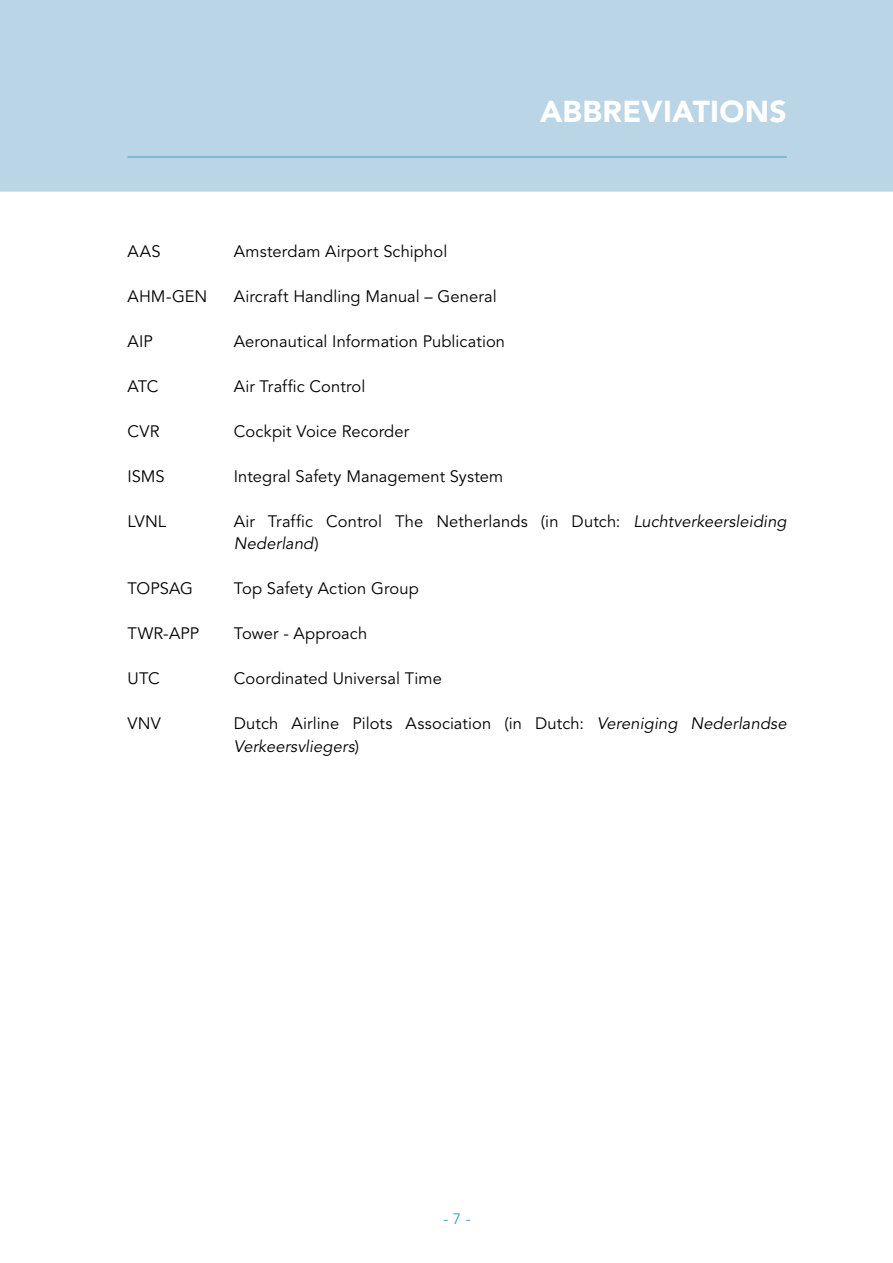
<style>
.page{position:relative;width:893px;height:1263px;background:#fff}
.page>*{position:absolute;margin:0;border:0;box-sizing:border-box;transform-origin:0 0}
.Hoofdstuk_kop_-nr{font:900 30px "Avenir LT Std";letter-spacing:.01em;color:#fff}
.Bodytekst{font:16.5px/22.5px "Avenir LT Std";letter-spacing:.005em;color:#000}
.t1{font:15px "Avenir LT Std";color:#499abb}
.s1{font-style:italic}
</style>
<div class="page">
<div style="left:0;top:0;width:893px;height:192px;background:#bad5e6"></div>
<hr style="left:128px;top:157px;width:659px;height:1px;background:#499abb">
<p class="Hoofdstuk_kop_-nr" style="left:540px;top:93px;width:248px">ABBREVIATIONS</p>
<p class="Bodytekst" style="left:128px;top:240px;width:35px">AAS</p>
<p class="Bodytekst" style="left:234px;top:240px;width:215px">Amsterdam Airport Schiphol</p>
<p class="Bodytekst" style="left:128px;top:285px;width:81px">AHM-GEN</p>
<p class="Bodytekst" style="left:234px;top:285px;width:264px">Aircraft Handling Manual – General</p>
<p class="Bodytekst" style="left:128px;top:330px;width:27px">AIP</p>
<p class="Bodytekst" style="left:234px;top:330px;width:273px">Aeronautical Information Publication</p>
<p class="Bodytekst" style="left:128px;top:375px;width:32px">ATC</p>
<p class="Bodytekst" style="left:234px;top:375px;width:133px">Air Traffic Control</p>
<p class="Bodytekst" style="left:128px;top:420px;width:33px">CVR</p>
<p class="Bodytekst" style="left:234px;top:420px;width:177px">Cockpit Voice Recorder</p>
<p class="Bodytekst" style="left:128px;top:465px;width:39px">ISMS</p>
<p class="Bodytekst" style="left:234px;top:465px;width:271px">Integral Safety Management System</p>
<p class="Bodytekst" style="left:128px;top:510px;width:40px">LVNL</p>
<p class="Bodytekst" style="left:234px;top:510px;width:554px">Air Traffic Control The Netherlands (in Dutch: <span class="s1">Luchtverkeersleiding<br>Nederland</span>)</p>
<p class="Bodytekst" style="left:128px;top:578px;width:67px">TOPSAG</p>
<p class="Bodytekst" style="left:234px;top:578px;width:187px">Top Safety Action Group</p>
<p class="Bodytekst" style="left:128px;top:623px;width:73px">TWR-APP</p>
<p class="Bodytekst" style="left:234px;top:623px;width:135px">Tower - Approach</p>
<p class="Bodytekst" style="left:128px;top:668px;width:34px">UTC</p>
<p class="Bodytekst" style="left:234px;top:668px;width:210px">Coordinated Universal Time</p>
<p class="Bodytekst" style="left:128px;top:713px;width:35px">VNV</p>
<p class="Bodytekst" style="left:234px;top:713px;width:554px">Dutch Airline Pilots Association (in Dutch: <span class="s1">Vereniging Nederlandse<br>Verkeersvliegers</span>)</p>
<p class="t1" style="left:443px;top:1210px;width:29px">- 7 -</p>
</div>
